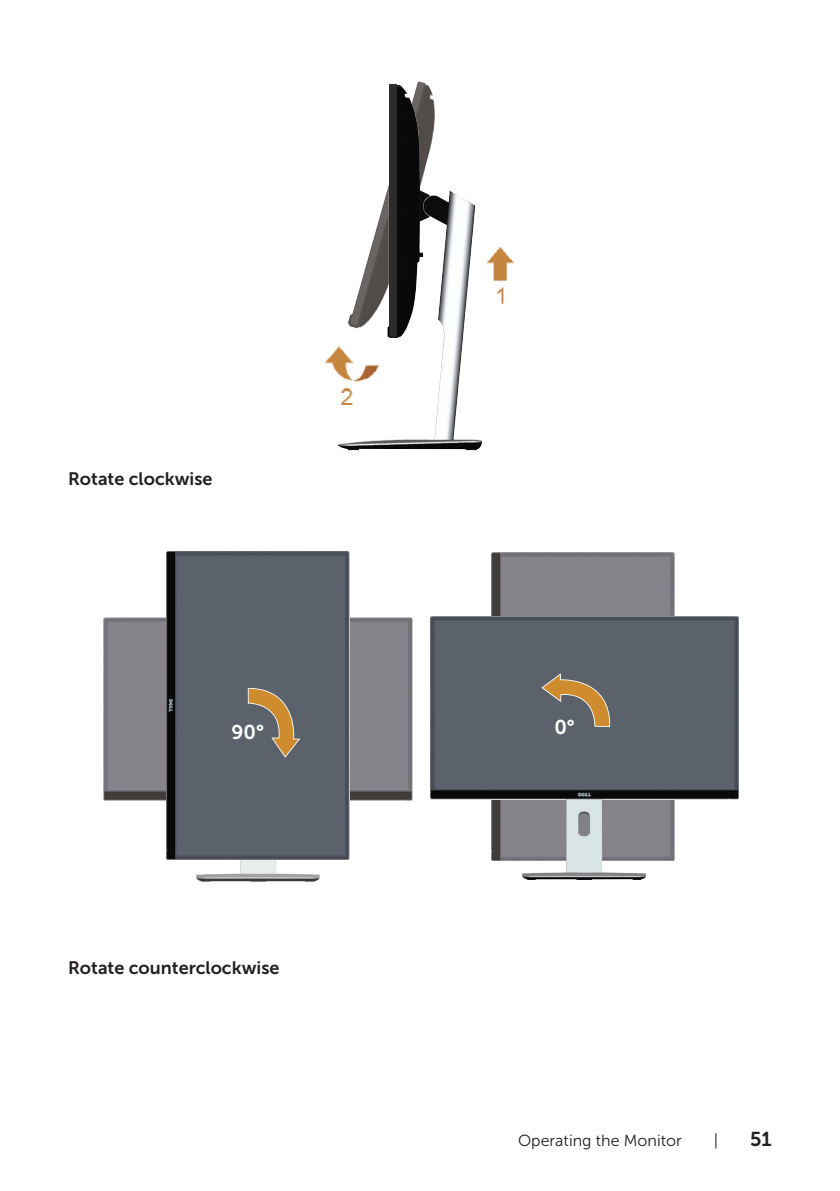
<style>
.page{position:relative;width:840px;height:1191px;background:#fff}
.page>*{position:absolute;margin:0;border:0;box-sizing:border-box;transform-origin:0 0}
.t1{font:20px "Museo Sans For Dell 700";color:#fff}
.t2{font:20px "Museo Sans For Dell 700";color:#231f20}
.text{font:18px "Museo Sans For Dell 700";color:#231f20}
.t3{font:16px "Museo Sans For Dell 300";color:#231f20}
</style>
<div class="page">
<img style="left:417px;top:81px;width:17px;height:95px">
<img style="left:486px;top:247px;width:28px;height:57px">
<img style="left:324px;top:347px;width:14px;height:27px">
<img style="left:338px;top:191px;width:144px;height:259px">
<img style="left:387px;top:84px;width:36px;height:254px">
<img style="left:103px;top:613px;width:310px;height:269px">
<img style="left:166px;top:552px;width:183px;height:307px">
<img style="left:491px;top:552px;width:182px;height:308px">
<img style="left:521px;top:799px;width:125px;height:81px">
<img style="left:430px;top:616px;width:307px;height:183px">
<svg style="left:578px;top:813px;width:11px;height:23px"></svg>
<svg style="left:248px;top:688px;width:52px;height:69px;background:#87765e"></svg>
<svg style="left:541px;top:673px;width:68px;height:54px;background:#86765e"></svg>
<p class="text" style="left:68px;top:468px;width:146px">Rotate clockwise</p>
<p class="t1" style="left:231px;top:721px;width:34px">90°</p>
<p class="t1" style="left:554px;top:716px;width:22px">0°</p>
<p class="text" style="left:68px;top:957px;width:213px">Rotate counterclockwise</p>
<p class="t3" style="left:518px;top:1131px;width:165px">Operating the Monitor</p>
<p class="t3" style="left:713px;top:1131px;width:6px">|</p>
<p class="t2" style="left:749px;top:1127px;width:23px">51</p>
</div>
